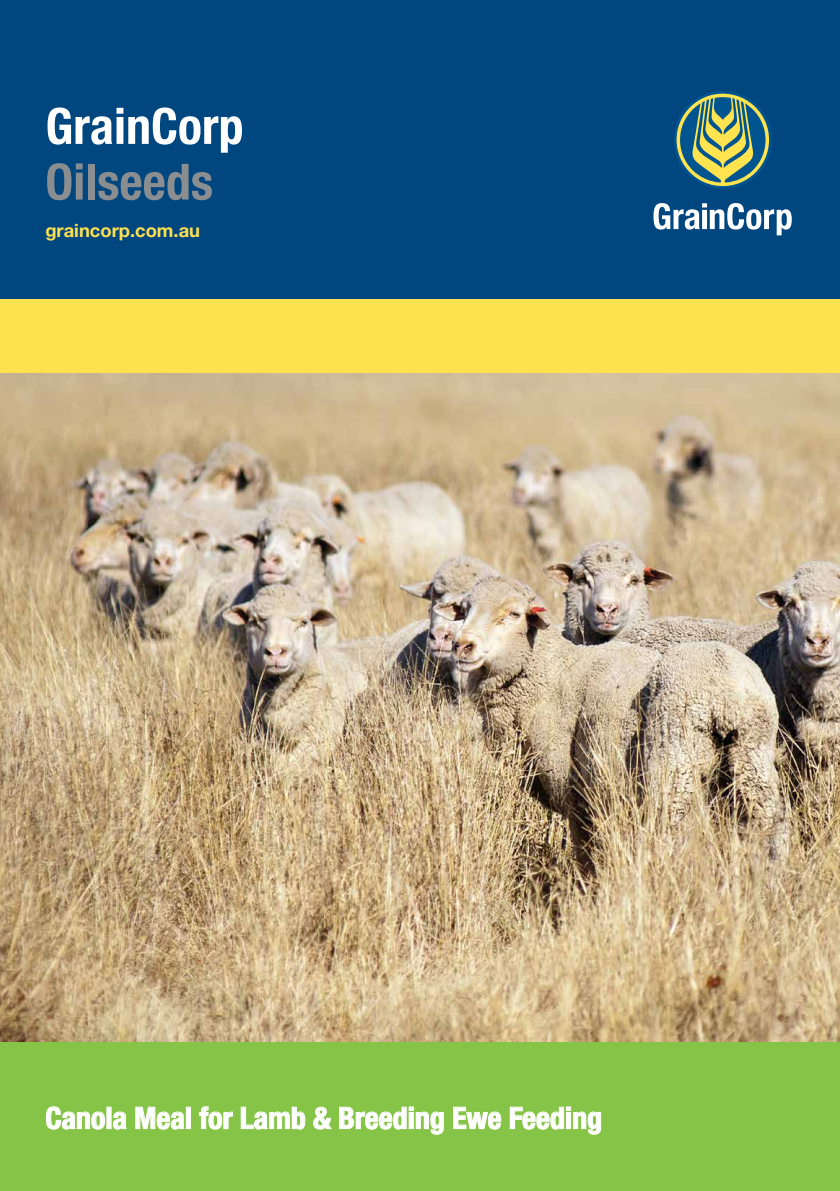
<style>
.page{position:relative;width:840px;height:1191px;background:#fff}
.page>*{position:absolute;margin:0;border:0;box-sizing:border-box;transform-origin:0 0}
.t1{font:700 condensed 50px "Helvetica Neue";color:#fff}
.t2{font:700 condensed 50px "Helvetica Neue";color:#8b8e90}
.t3{font:700 condensed 30px "Helvetica Neue";color:#fff}
.t4{font:700 18.4px "Helvetica Neue CE";color:#ffe14f}
</style>
<div class="page">
<img style="left:0;top:372px;width:839px;height:671px">
<div style="left:0;top:0;width:839px;height:299px;background:#00467f"></div>
<div style="left:0;top:299px;width:839px;height:73px;background:#ffe14f"></div>
<div style="left:0;top:1043px;width:839px;height:148px;background:#85c446"></div>
<svg style="left:46px;top:1106px;width:59px;height:24px"></svg>
<svg style="left:113px;top:1111px;width:14px;height:19px"></svg>
<svg style="left:135px;top:1106px;width:50px;height:24px"></svg>
<div style="left:186px;top:1107px;width:4px;height:21px;border:1px solid #fff"></div>
<svg style="left:199px;top:1106px;width:34px;height:24px"></svg>
<svg style="left:240px;top:1106px;width:66px;height:24px"></svg>
<svg style="left:313px;top:1106px;width:19px;height:24px"></svg>
<svg style="left:339px;top:1106px;width:105px;height:29px"></svg>
<svg style="left:453px;top:1106px;width:48px;height:24px"></svg>
<svg style="left:509px;top:1106px;width:92px;height:29px"></svg>
<svg style="left:653px;top:203px;width:138px;height:32px"></svg>
<svg style="left:673px;top:91px;width:98px;height:98px"></svg>
<svg style="left:676px;top:94px;width:92px;height:92px"></svg>
<h1 class="t1" style="left:45px;top:96px;width:199px">GrainCorp</h1>
<h1 class="t2" style="left:45px;top:151px;width:169px">Oilseeds</h1>
<p class="t4" style="left:45px;top:219px;width:156px">graincorp.com.au</p>
<p class="t3" style="left:45px;top:1099px;width:558px">Canola Meal for Lamb &amp; Breeding Ewe Feeding</p>
</div>
